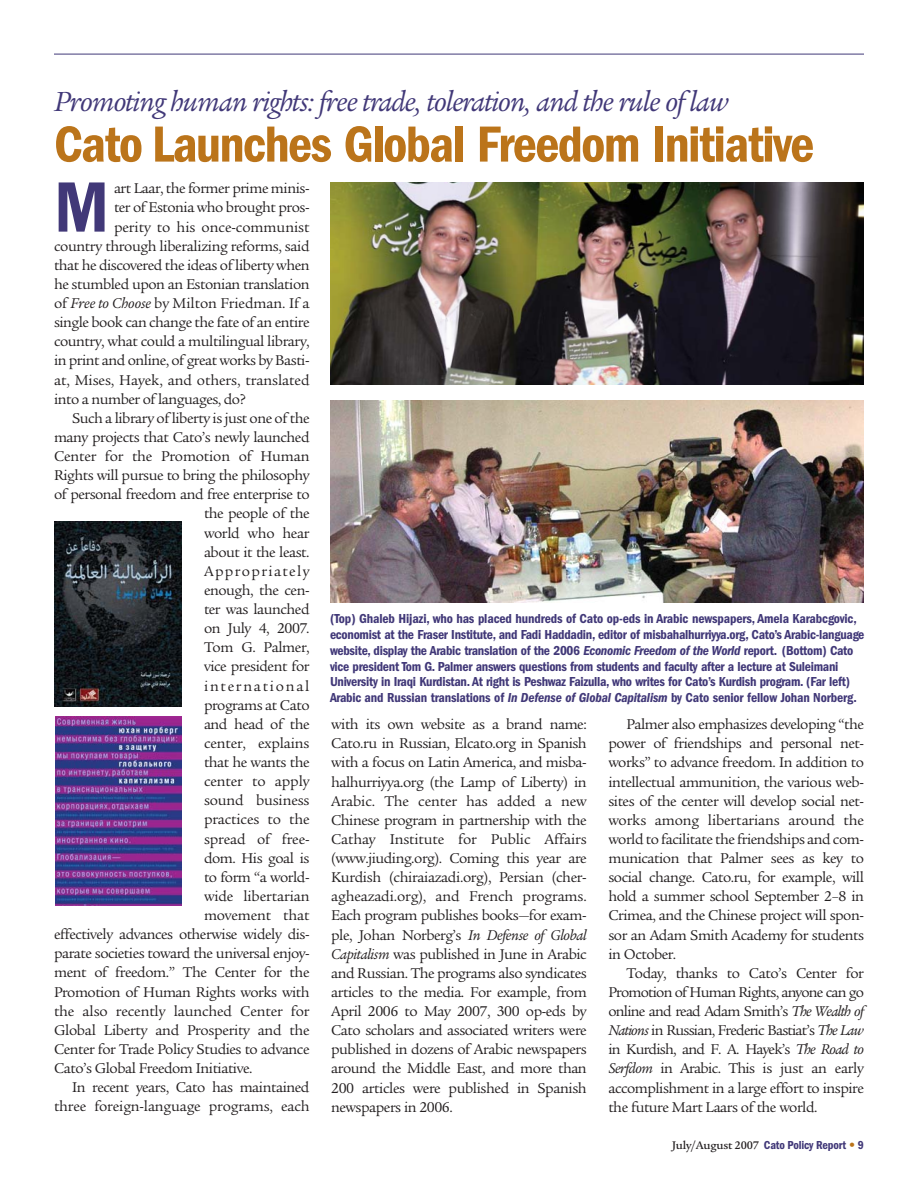
<style>
.page{position:relative;width:918px;height:1188px;background:#fff}
.page>*{position:absolute;margin:0;border:0;box-sizing:border-box;transform-origin:0 0}
.t1{font:600 condensed 73.65px "Franklin Gothic";color:#413878}
.t2{font:600 condensed 52.5px "Franklin Gothic";letter-spacing:-.03em;color:#bb741a}
.t3{font:italic 30px "Legacy Serif";letter-spacing:-.03em;color:#413878}
.t4{font:15.3px/19px "Legacy Serif";letter-spacing:-.03em;color:#231f20;text-align:justify}
.t5{font:15.3px "Legacy Serif";letter-spacing:-.01em;color:#231f20}
.t6{font:15.3px "Legacy Serif";letter-spacing:-.05em;color:#231f20}
.t7{font:15.3px "Legacy Serif";letter-spacing:-.005em;color:#231f20}
.t8{font:15.3px "Legacy Serif";letter-spacing:.09em;color:#231f20}
.t9{font:15.3px "Legacy Serif";letter-spacing:.11em;color:#231f20}
.t10{font:600 condensed 13.5px/15.8px "Franklin Gothic";letter-spacing:-.02em;color:#413878}
.t11{font:600 condensed 12px "Franklin Gothic";letter-spacing:-.015em;color:#413878}
.s1{font-style:italic}
.s2{font-family:"Legacy Serif";font-weight:500;font-stretch:normal;color:#231f20}
.s3{font-weight:400;color:#bb741a}
</style>
<div class="page">
<hr style="left:54px;top:54px;width:810px;height:1px;background:#413878">
<img style="left:54px;top:522px;width:127px;height:185px">
<img style="left:55px;top:717px;width:126px;height:189px">
<img style="left:330px;top:182px;width:534px;height:203px">
<img style="left:330px;top:400px;width:534px;height:203px">
<p class="t3" style="left:54px;top:89px;width:677px">Promoting human rights: free trade, toleration, and the rule of law</p>
<p class="t2" style="left:54px;top:127px;width:762px">Cato Launches Global Freedom Initiative</p>
<p class="t1" style="left:54px;top:182px;width:57px">M</p>
<p class="t4" style="left:114px;top:180px;width:197px">art Laar, the former prime minis-</p>
<p class="t4" style="left:114px;top:200px;width:197px">ter of Estonia who brought pros-</p>
<p class="t7" style="left:114px;top:221px;width:197px">perity to his once-communist</p>
<p class="t4" style="left:54px;top:238px;width:257px">country through liberalizing reforms, said</p>
<p class="t4" style="left:54px;top:257px;width:257px">that he discovered the ideas of liberty when</p>
<p class="t4" style="left:54px;top:276px;width:257px">he stumbled upon an Estonian translation</p>
<p class="t7" style="left:54px;top:297px;width:257px">of <span class="s1">Free to Choose</span> by Milton Friedman. If a</p>
<p class="t4" style="left:54px;top:314px;width:257px">single book can change the fate of an entire</p>
<p class="t4" style="left:54px;top:333px;width:257px">country, what could a multilingual library,</p>
<p class="t4" style="left:54px;top:353px;width:257px">in print and online, of great works by Basti-</p>
<p class="t7" style="left:54px;top:374px;width:257px">at, Mises, Hayek, and others, translated</p>
<p class="t4" style="left:54px;top:391px;width:193px">into a number of languages, do?</p>
<p class="t4" style="left:72px;top:410px;width:239px">Such a library of liberty is just one of the</p>
<p class="t4" style="left:54px;top:429px;width:257px">many projects that Cato’s newly launched</p>
<p class="t5" style="left:54px;top:450px;width:257px">Center for the Promotion of Human</p>
<p class="t4" style="left:54px;top:467px;width:257px">Rights will pursue to bring the philosophy</p>
<p class="t4" style="left:54px;top:486px;width:257px">of personal freedom and free enterprise to</p>
<p class="t4" style="left:204px;top:506px;width:107px">the people of the</p>
<p class="t4" style="left:204px;top:525px;width:107px">world who hear</p>
<p class="t4" style="left:204px;top:544px;width:107px">about it the least.</p>
<p class="t8" style="left:204px;top:565px;width:107px">Appropriately</p>
<p class="t4" style="left:204px;top:582px;width:107px">enough, the cen-</p>
<p class="t4" style="left:204px;top:601px;width:107px">ter was launched</p>
<p class="t4" style="left:204px;top:620px;width:107px">on July 4, 2007.</p>
<p class="t4" style="left:204px;top:639px;width:107px">Tom G. Palmer,</p>
<p class="t4" style="left:204px;top:659px;width:107px">vice president for</p>
<p class="t9" style="left:204px;top:680px;width:107px">international</p>
<p class="t4" style="left:204px;top:697px;width:107px">programs at Cato</p>
<p class="t4" style="left:204px;top:716px;width:107px">and head of the</p>
<p class="t5" style="left:204px;top:737px;width:107px">center, explains</p>
<p class="t4" style="left:204px;top:754px;width:107px">that he wants the</p>
<p class="t5" style="left:204px;top:775px;width:107px">center to apply</p>
<p class="t5" style="left:204px;top:794px;width:107px">sound business</p>
<p class="t5" style="left:204px;top:814px;width:107px">practices to the</p>
<p class="t5" style="left:204px;top:833px;width:107px">spread of free-</p>
<p class="t4" style="left:204px;top:850px;width:107px">dom. His goal is</p>
<p class="t4" style="left:204px;top:869px;width:107px">to form “a world-</p>
<p class="t5" style="left:204px;top:890px;width:107px">wide libertarian</p>
<p class="t5" style="left:204px;top:909px;width:107px">movement that</p>
<p class="t4" style="left:54px;top:926px;width:257px">effectively advances otherwise widely dis-</p>
<p class="t4" style="left:54px;top:945px;width:257px">parate societies toward the universal enjoy-</p>
<p class="t4" style="left:54px;top:965px;width:257px">ment of freedom.” The Center for the</p>
<p class="t4" style="left:54px;top:984px;width:257px">Promotion of Human Rights works with</p>
<p class="t5" style="left:54px;top:1005px;width:257px">the also recently launched Center for</p>
<p class="t4" style="left:54px;top:1022px;width:257px">Global Liberty and Prosperity and the</p>
<p class="t4" style="left:54px;top:1041px;width:257px">Center for Trade Policy Studies to advance</p>
<p class="t4" style="left:54px;top:1060px;width:200px">Cato’s Global Freedom Initiative.</p>
<p class="t4" style="left:72px;top:1079px;width:239px">In recent years, Cato has maintained</p>
<p class="t5" style="left:54px;top:1100px;width:257px">three foreign-language programs, each</p>
<p class="t10" style="left:330px;top:612px;width:536px">(Top) Ghaleb Hijazi, who has placed hundreds of Cato op-eds in Arabic newspapers, Amela Karabcgovic, economist at the Fraser Institute, and Fadi Haddadin, editor of misbahalhurriyya.org, Cato’s Arabic-language website, display the Arabic translation of the 2006 <span class="s1">Economic Freedom of the World</span> report. (Bottom) Cato vice president Tom G. Palmer answers questions from students and faculty after a lecture at Suleimani University in Iraqi Kurdistan. At right is Peshwaz Faizulla, who writes for Cato’s Kurdish program. (Far left)<br>Arabic and Russian translations of <span class="s1">In Defense of Global Capitalism</span> by Cato senior fellow Johan Norberg.</p>
<p class="t4" style="left:331px;top:716px;width:257px">with its own website as a brand name:<br>Cato.ru in Russian, Elcato.org in Spanish with a focus on Latin America, and misba&shy;halhurriyya.org (the Lamp of Liberty) in Arabic. The center has added a new Chinese program in partnership with the Cathay Institute for Public Affairs (www.jiuding.org). Coming this year are Kurdish (chiraiazadi.org), Persian (cher&shy;agheazadi.org), and French programs.<br>Each program publishes books—for exam&shy;ple, Johan Norberg’s <span class="s1">In Defense of Global Capitalism</span> was published in June in Arabic and Russian. The programs also syndicates articles to the media. For example, from April 2006 to May 2007, 300 op-eds by Cato scholars and associated writers were published in dozens of Arabic newspapers around the Middle East, and more than 200 articles were published in Spanish newspapers in 2006.</p>
<p class="t4" style="left:626px;top:716px;width:239px">Palmer also emphasizes developing “the</p>
<p class="t4" style="left:608px;top:735px;width:257px">power of friendships and personal net-</p>
<p class="t4" style="left:608px;top:755px;width:257px">works” to advance freedom. In addition to</p>
<p class="t4" style="left:608px;top:774px;width:257px">intellectual ammunition, the various web-</p>
<p class="t4" style="left:608px;top:793px;width:257px">sites of the center will develop social net-</p>
<p class="t5" style="left:608px;top:814px;width:257px">works among libertarians around the</p>
<p class="t4" style="left:608px;top:831px;width:257px">world to facilitate the friendships and com-</p>
<p class="t4" style="left:608px;top:850px;width:257px">munication that Palmer sees as key to</p>
<p class="t4" style="left:608px;top:869px;width:257px">social change. Cato.ru, for example, will</p>
<p class="t4" style="left:608px;top:888px;width:257px">hold a summer school September 2–8 in</p>
<p class="t4" style="left:608px;top:908px;width:257px">Crimea, and the Chinese project will spon-</p>
<p class="t4" style="left:608px;top:927px;width:257px">sor an Adam Smith Academy for students</p>
<p class="t4" style="left:608px;top:946px;width:69px">in October.</p>
<p class="t4" style="left:626px;top:965px;width:239px">Today, thanks to Cato’s Center for</p>
<p class="t6" style="left:608px;top:986px;width:257px">Promotion of Human Rights, anyone can go</p>
<p class="t6" style="left:608px;top:1005px;width:257px">online and read Adam Smith’s <span class="s1">The Wealth of</span></p>
<p class="t6" style="left:608px;top:1024px;width:257px"><span class="s1">Nations</span> in Russian, Frederic Bastiat’s <span class="s1">The Law</span></p>
<p class="t6" style="left:608px;top:1043px;width:257px">in Kurdish, and F. A. Hayek’s <span class="s1">The Road to</span></p>
<p class="t4" style="left:608px;top:1061px;width:257px"><span class="s1">Serfdom</span> in Arabic. This is just an early</p>
<p class="t4" style="left:608px;top:1080px;width:257px">accomplishment in a large effort to inspire</p>
<p class="t4" style="left:608px;top:1099px;width:211px">the future Mart Laars of the world.</p>
<p class="t11" style="left:672px;top:1141px;width:193px"><span class="s2">July/August 2007</span> Cato Policy Report <span class="s3">•</span> 9</p>
</div>
